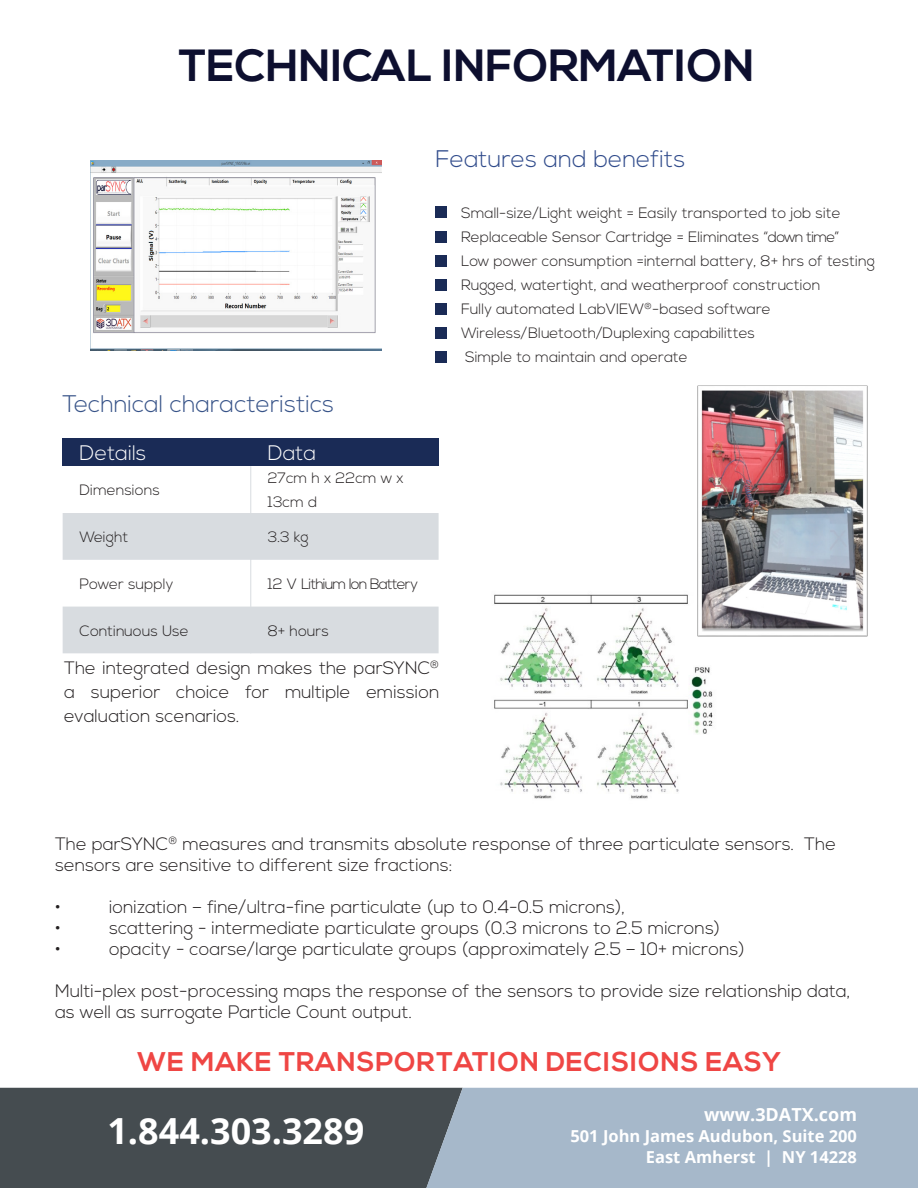
<style>
.page{position:relative;width:918px;height:1188px;background:#fff}
.page>*{position:absolute;margin:0;border:0;box-sizing:border-box;transform-origin:0 0}
.web_address{font:700 45px "Nexa";color:#0d0f2f}
.t1{font:700 36px "Open Sans";color:#fff}
.web_address-2{font:700 27px "Nexa";letter-spacing:.03em;color:#ef4644}
.Headline_3{font:300 24px "Nexa";color:#375388}
.Headline_3-2{font:300 24px "Nexa";color:#304b8b}
.Intro_text{font:300 21px "Nexa";color:#fff}
.web_address-3{font:300 18px/24px "Nexa";color:#231f20}
.web_address-4{font:700 18px "Open Sans";color:#fff}
.address{font:700 16.5px "Open Sans";color:#fff}
.t2{font:300 15px/24px "Nexa";color:#231f20}
.t3{font:300 15px "Nexa";letter-spacing:-.06em;color:#231f20}
</style>
<div class="page">
<div style="left:0;top:1088px;width:426px;height:100px;background:#454c50"></div>
<div style="left:426px;top:1088px;width:492px;height:100px;background:#a6b8ca"></div>
<div style="left:436px;top:207px;width:11px;height:11px;background:#1a2b56"></div>
<div style="left:436px;top:231px;width:11px;height:11px;background:#1a2b56"></div>
<div style="left:436px;top:255px;width:11px;height:11px;background:#1a2b56"></div>
<div style="left:436px;top:279px;width:11px;height:11px;background:#1a2b56"></div>
<div style="left:436px;top:303px;width:11px;height:11px;background:#1a2b56"></div>
<div style="left:436px;top:327px;width:11px;height:11px;background:#1a2b56"></div>
<div style="left:436px;top:351px;width:11px;height:11px;background:#1a2b56"></div>
<img style="left:90px;top:160px;width:292px;height:190px">
<div style="left:63px;top:439px;width:188px;height:27px;background:#1a2b56"></div>
<div style="left:251px;top:439px;width:188px;height:27px;background:#1a2b56"></div>
<svg style="left:63px;top:513px;width:376px;height:140px;fill:#d8dce0"></svg>
<hr style="left:251px;top:466px;width:1px;height:47px;background:#d8dce0">
<hr style="left:251px;top:513px;width:1px;height:47px;background:#d8dce0">
<hr style="left:251px;top:560px;width:1px;height:47px;background:#d8dce0">
<hr style="left:251px;top:607px;width:1px;height:46px;background:#d8dce0">
<img style="left:494px;top:594px;width:219px;height:205px">
<img style="left:697px;top:385px;width:171px;height:252px">
<p class="web_address" style="left:179px;top:40px;width:577px">TECHNICAL INFORMATION</p>
<p class="Headline_3" style="left:63px;top:389px;width:273px">Technical characteristics</p>
<p class="Intro_text" style="left:80px;top:441px;width:68px">Details</p>
<p class="Intro_text" style="left:268px;top:441px;width:50px">Data</p>
<p class="t2" style="left:80px;top:479px;width:82px">Dimensions</p>
<p class="t2" style="left:268px;top:467px;width:137px">27cm h x 22cm w x<br>13cm d</p>
<p class="Headline_3-2" style="left:436px;top:145px;width:251px">Features and benefits</p>
<p class="t2" style="left:461px;top:202px;width:381px">Small-size/Light weight = Easily transported to job site</p>
<p class="t2" style="left:461px;top:226px;width:380px">Replaceable Sensor Cartridge = Eliminates “down time”</p>
<p class="t2" style="left:461px;top:250px;width:415px">Low power consumption =internal battery, 8+ hrs of testing</p>
<p class="t2" style="left:461px;top:274px;width:361px">Rugged, watertight, and weatherproof construction</p>
<p class="t2" style="left:461px;top:298px;width:311px">Fully automated LabVIEW<sup>®</sup>-based software</p>
<p class="t2" style="left:461px;top:322px;width:295px">Wireless/Bluetooth/Duplexing capabilittes</p>
<p class="t2" style="left:465px;top:346px;width:224px">Simple to maintain and operate</p>
<p class="t2" style="left:80px;top:526px;width:50px">Weight</p>
<p class="t2" style="left:268px;top:526px;width:42px">3.3 kg</p>
<p class="t2" style="left:80px;top:572px;width:95px">Power supply</p>
<p class="t3" style="left:268px;top:575px;width:152px">12 V Lithium Ion Battery</p>
<p class="t2" style="left:80px;top:619px;width:111px">Continuous Use</p>
<p class="t2" style="left:268px;top:619px;width:63px">8+ hours</p>
<p class="web_address-3" style="left:64px;top:657px;width:377px;text-align:justify">The integrated design makes the parSYNC<sup>® </sup>a superior choice for multiple emission evaluation scenarios.</p>
<p class="web_address-3" style="left:55px;top:834px;width:782px;line-height:21px">The parSYNC<sup>®</sup> measures and transmits absolute response of three particulate sensors. The sensors are sensitive to different size fractions:</p>
<p class="web_address-3" style="left:55px;top:895px;width:7px">•</p>
<p class="web_address-3" style="left:109px;top:895px;width:517px">ionization – fine/ultra-fine particulate (up to 0.4-0.5 microns),</p>
<p class="web_address-3" style="left:55px;top:916px;width:7px">•</p>
<p class="web_address-3" style="left:109px;top:916px;width:613px">scattering - intermediate particulate groups (0.3 microns to 2.5 microns)</p>
<p class="web_address-3" style="left:55px;top:937px;width:7px">•</p>
<p class="web_address-3" style="left:109px;top:937px;width:637px">opacity - coarse/large particulate groups (approximately 2.5 – 10+ microns)</p>
<p class="web_address-3" style="left:55px;top:981px;width:797px;line-height:21px">Multi-plex post-processing maps the response of the sensors to provide size relationship data, as well as surrogate Particle Count output.</p>
<p class="web_address-2" style="left:137px;top:1046px;width:645px">WE MAKE TRANSPORTATION DECISIONS EASY</p>
<p class="t1" style="left:107px;top:1106px;width:258px">1.844.303.3289</p>
<p class="web_address-4" style="left:704px;top:1102px;width:154px">www.3DATX.com</p>
<p class="address" style="left:570px;top:1125px;width:288px">501 John James Audubon, Suite 200</p>
<p class="address" style="left:646px;top:1146px;width:213px">East Amherst | NY 14228</p>
</div>
